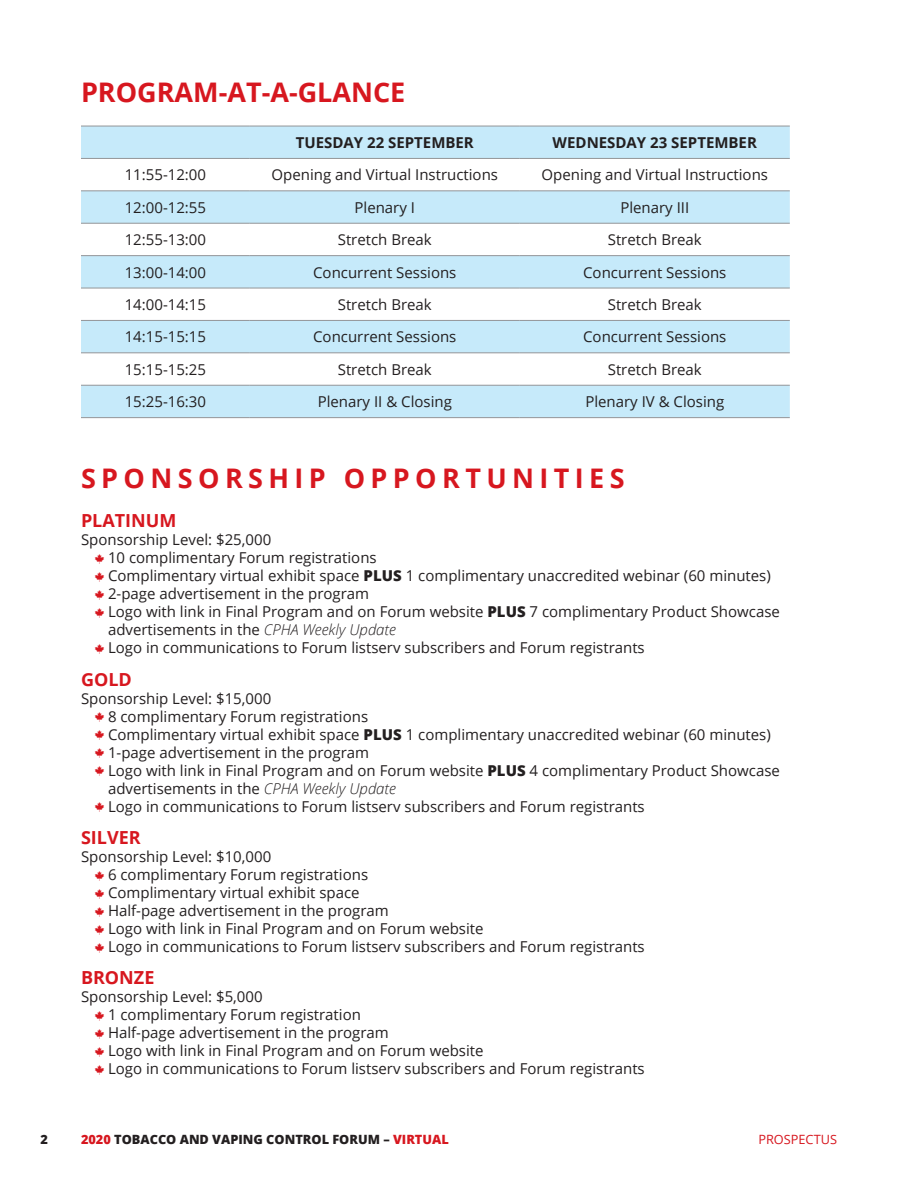
<style>
.page{position:relative;width:918px;height:1188px;background:#fff}
.page>*{position:absolute;margin:0;border:0;box-sizing:border-box;transform-origin:0 0}
.t1{font:700 27px "Open Sans";letter-spacing:.2em;color:#d7171f}
.t2{font:700 27px "Open Sans";color:#d7171f}
.t3{font:700 18px "Open Sans";color:#d7171f}
.t4{font:15px/18px "Open Sans";color:#231f20}
.t5{font:700 15px "Open Sans";color:#231f20}
.t6{font:800 12.75px "Open Sans";color:#231f20}
.t7{font:12.75px "Open Sans";color:#d7171f}
.s1{font-family:"RCMP";font-size:9px;color:#d7171f}
.s2{font-weight:800}
.s3{font-weight:300;font-style:italic}
.s4{color:#d7171f}
</style>
<div class="page">
<svg style="left:81px;top:127px;width:709px;height:290px;fill:#c6eafa"></svg>
<hr style="left:81px;top:126px;width:169px;height:1px;background:#939598">
<hr style="left:250px;top:126px;width:270px;height:1px;background:#939598">
<hr style="left:520px;top:126px;width:270px;height:1px;background:#939598">
<hr style="left:81px;top:158px;width:169px;height:1px;background:#939598">
<hr style="left:250px;top:158px;width:270px;height:1px;background:#939598">
<hr style="left:520px;top:158px;width:270px;height:1px;background:#939598">
<hr style="left:81px;top:190px;width:169px;height:1px;background:#939598">
<hr style="left:250px;top:190px;width:270px;height:1px;background:#939598">
<hr style="left:520px;top:190px;width:270px;height:1px;background:#939598">
<hr style="left:81px;top:223px;width:169px;height:1px;background:#939598">
<hr style="left:250px;top:223px;width:270px;height:1px;background:#939598">
<hr style="left:520px;top:223px;width:270px;height:1px;background:#939598">
<hr style="left:81px;top:255px;width:169px;height:1px;background:#939598">
<hr style="left:250px;top:255px;width:270px;height:1px;background:#939598">
<hr style="left:520px;top:255px;width:270px;height:1px;background:#939598">
<hr style="left:81px;top:288px;width:169px;height:1px;background:#939598">
<hr style="left:250px;top:288px;width:270px;height:1px;background:#939598">
<hr style="left:520px;top:288px;width:270px;height:1px;background:#939598">
<hr style="left:81px;top:320px;width:169px;height:1px;background:#939598">
<hr style="left:250px;top:320px;width:270px;height:1px;background:#939598">
<hr style="left:520px;top:320px;width:270px;height:1px;background:#939598">
<hr style="left:81px;top:352px;width:169px;height:1px;background:#939598">
<hr style="left:250px;top:352px;width:270px;height:1px;background:#939598">
<hr style="left:520px;top:352px;width:270px;height:1px;background:#939598">
<hr style="left:81px;top:385px;width:169px;height:1px;background:#939598">
<hr style="left:250px;top:385px;width:270px;height:1px;background:#939598">
<hr style="left:520px;top:385px;width:270px;height:1px;background:#939598">
<hr style="left:81px;top:417px;width:169px;height:1px;background:#939598">
<hr style="left:250px;top:417px;width:270px;height:1px;background:#939598">
<hr style="left:520px;top:417px;width:270px;height:1px;background:#939598">
<p class="t2" style="left:81px;top:73px;width:326px">PROGRAM-AT-A-GLANCE</p>
<p class="t5" style="left:296px;top:132px;width:180px">TUESDAY 22 SEPTEMBER</p>
<p class="t5" style="left:553px;top:132px;width:206px">WEDNESDAY 23 SEPTEMBER</p>
<p class="t4" style="left:125px;top:166px;width:83px">11:55-12:00</p>
<p class="t4" style="left:272px;top:166px;width:228px">Opening and Virtual Instructions</p>
<p class="t4" style="left:542px;top:166px;width:228px">Opening and Virtual Instructions</p>
<p class="t4" style="left:125px;top:198px;width:83px">12:00-12:55</p>
<p class="t4" style="left:355px;top:198px;width:62px">Plenary I</p>
<p class="t4" style="left:620px;top:198px;width:70px">Plenary III</p>
<p class="t4" style="left:125px;top:230px;width:83px">12:55-13:00</p>
<p class="t4" style="left:338px;top:230px;width:96px">Stretch Break</p>
<p class="t4" style="left:608px;top:230px;width:96px">Stretch Break</p>
<p class="t4" style="left:125px;top:263px;width:83px">13:00-14:00</p>
<p class="t4" style="left:313px;top:263px;width:145px">Concurrent Sessions</p>
<p class="t4" style="left:583px;top:263px;width:145px">Concurrent Sessions</p>
<p class="t4" style="left:125px;top:295px;width:83px">14:00-14:15</p>
<p class="t4" style="left:338px;top:295px;width:96px">Stretch Break</p>
<p class="t4" style="left:608px;top:295px;width:96px">Stretch Break</p>
<p class="t4" style="left:125px;top:328px;width:83px">14:15-15:15</p>
<p class="t4" style="left:313px;top:328px;width:145px">Concurrent Sessions</p>
<p class="t4" style="left:583px;top:328px;width:145px">Concurrent Sessions</p>
<p class="t4" style="left:125px;top:360px;width:83px">15:15-15:25</p>
<p class="t4" style="left:338px;top:360px;width:96px">Stretch Break</p>
<p class="t4" style="left:608px;top:360px;width:96px">Stretch Break</p>
<p class="t4" style="left:125px;top:392px;width:83px">15:25-16:30</p>
<p class="t4" style="left:318px;top:392px;width:136px">Plenary II &amp; Closing</p>
<p class="t4" style="left:585px;top:392px;width:140px">Plenary IV &amp; Closing</p>
<p class="t1" style="left:81px;top:459px;width:545px">SPONSORSHIP OPPORTUNITIES</p>
<p class="t3" style="left:81px;top:508px;width:97px">PLATINUM</p>
<p class="t4" style="left:81px;top:530px;width:192px">Sponsorship Level: $25,000</p>
<p class="t4" style="left:94px;top:548px;width:284px"><span class="s1">*</span> 10 complimentary Forum registrations</p>
<p class="t4" style="left:94px;top:566px;width:678px"><span class="s1">*</span> Complimentary virtual exhibit space <span class="s2">PLUS</span> 1 complimentary unaccredited webinar (60 minutes)</p>
<p class="t4" style="left:94px;top:584px;width:276px"><span class="s1">*</span> 2-page advertisement in the program</p>
<p class="t4" style="left:108px;top:602px;width:673px;text-indent:-14px"><span class="s1">*</span> Logo with link in Final Program and on Forum website <span class="s2">PLUS</span> 7 complimentary Product Showcase advertisements in the <span class="s3">CPHA Weekly Update</span></p>
<p class="t4" style="left:94px;top:638px;width:552px"><span class="s1">*</span> Logo in communications to Forum listserv subscribers and Forum registrants</p>
<p class="t3" style="left:81px;top:666px;width:52px">GOLD</p>
<p class="t4" style="left:81px;top:689px;width:192px">Sponsorship Level: $15,000</p>
<p class="t4" style="left:94px;top:707px;width:275px"><span class="s1">*</span> 8 complimentary Forum registrations</p>
<p class="t4" style="left:94px;top:725px;width:678px"><span class="s1">*</span> Complimentary virtual exhibit space <span class="s2">PLUS</span> 1 complimentary unaccredited webinar (60 minutes)</p>
<p class="t4" style="left:94px;top:743px;width:276px"><span class="s1">*</span> 1-page advertisement in the program</p>
<p class="t4" style="left:108px;top:761px;width:673px;text-indent:-14px"><span class="s1">*</span> Logo with link in Final Program and on Forum website <span class="s2">PLUS</span> 4 complimentary Product Showcase advertisements in the <span class="s3">CPHA Weekly Update</span></p>
<p class="t4" style="left:94px;top:797px;width:552px"><span class="s1">*</span> Logo in communications to Forum listserv subscribers and Forum registrants</p>
<p class="t3" style="left:81px;top:825px;width:61px">SILVER</p>
<p class="t4" style="left:81px;top:847px;width:192px">Sponsorship Level: $10,000</p>
<p class="t4" style="left:94px;top:865px;width:275px"><span class="s1">*</span> 6 complimentary Forum registrations</p>
<p class="t4" style="left:94px;top:883px;width:267px"><span class="s1">*</span> Complimentary virtual exhibit space</p>
<p class="t4" style="left:94px;top:901px;width:296px"><span class="s1">*</span> Half-page advertisement in the program</p>
<p class="t4" style="left:94px;top:919px;width:391px"><span class="s1">*</span> Logo with link in Final Program and on Forum website</p>
<p class="t4" style="left:94px;top:937px;width:552px"><span class="s1">*</span> Logo in communications to Forum listserv subscribers and Forum registrants</p>
<p class="t3" style="left:81px;top:965px;width:75px">BRONZE</p>
<p class="t4" style="left:81px;top:988px;width:183px">Sponsorship Level: $5,000</p>
<p class="t4" style="left:94px;top:1006px;width:268px"><span class="s1">*</span> 1 complimentary Forum registration</p>
<p class="t4" style="left:94px;top:1024px;width:296px"><span class="s1">*</span> Half-page advertisement in the program</p>
<p class="t4" style="left:94px;top:1042px;width:391px"><span class="s1">*</span> Logo with link in Final Program and on Forum website</p>
<p class="t4" style="left:94px;top:1060px;width:552px"><span class="s1">*</span> Logo in communications to Forum listserv subscribers and Forum registrants</p>
<p class="t6" style="left:40px;top:1129px;width:9px">2</p>
<p class="t6" style="left:81px;top:1129px;width:369px"><span class="s4">2020</span> TOBACCO AND VAPING CONTROL FORUM – <span class="s4">VIRTUAL</span></p>
<p class="t7" style="left:758px;top:1130px;width:80px">PROSPECTUS</p>
</div>
